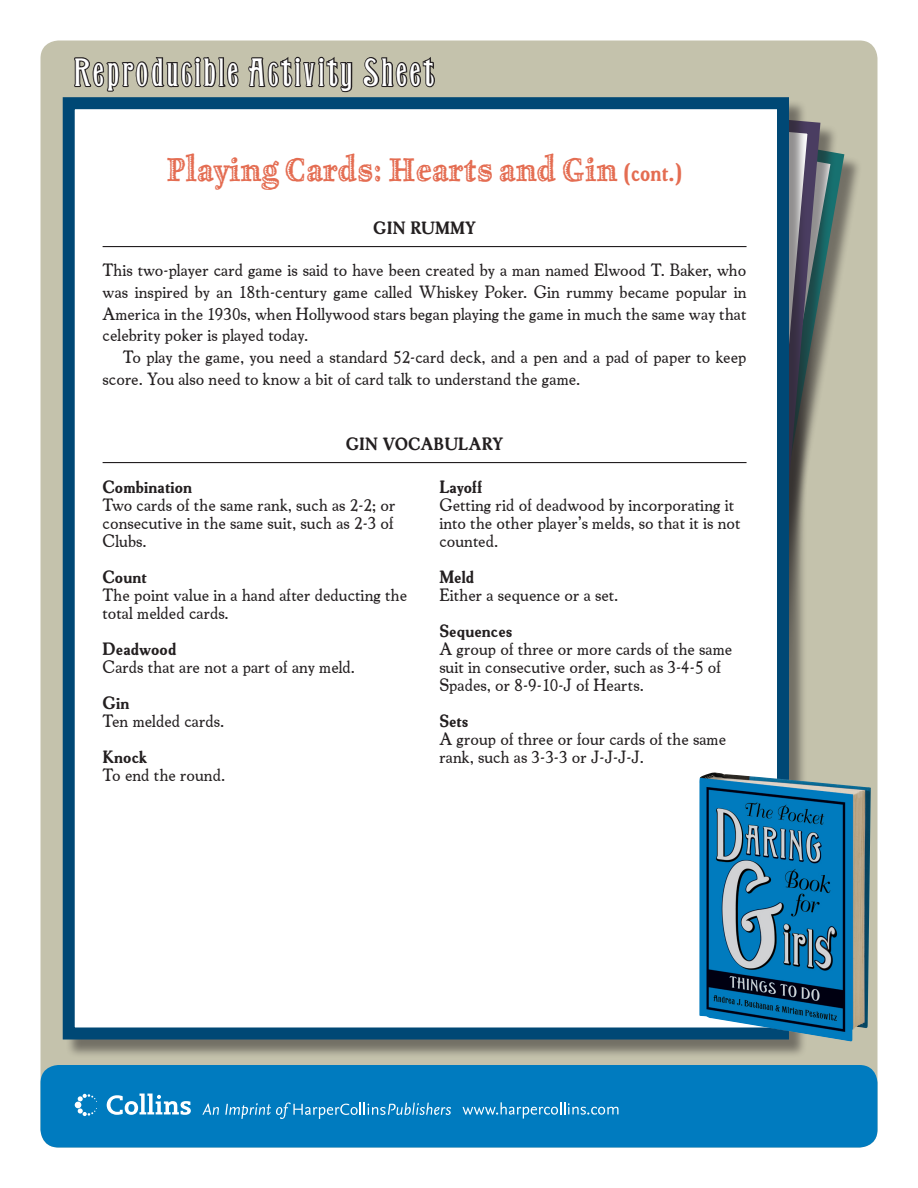
<style>
.page{position:relative;width:918px;height:1188px;background:#fff}
.page>*{position:absolute;margin:0;border:0;box-sizing:border-box;transform-origin:0 0}
.t1{font:42px "Grant Antique";letter-spacing:.04em;color:#fff}
.t2{font:36px "Celestia Antiqua MVB Adornado";color:#e46d52;scale:.83 1}
.t3{font:300 18.75px/18px "Cooper Old Sty URWTOT";color:#231f20}
.t4{font:18.75px "Cooper Old Sty URWTOT Dem";color:#231f20}
.s1{font-family:"Cooper Old Sty URWTOT Dem";font-size:27px}
</style>
<div class="page">
<div style="left:40px;top:40px;width:838px;height:1108px;background:#c4c2ac;border-radius:18px"></div>
<div style="left:633px;top:114px;width:212px;height:713px;background:#231f20;opacity:.5"></div>
<svg style="left:814px;top:114px;width:13px;height:658px"></svg>
<div style="left:65px;top:99px;width:749px;height:966px;background:#231f20;opacity:.5"></div>
<div style="left:63px;top:97px;width:726px;height:943px;background:#fff;border:12px solid #004875"></div>
<div style="left:40px;top:1065px;width:838px;height:83px;background:#007bbf;border-radius:18px"></div>
<svg style="left:74px;top:56px;width:165px;height:36px"></svg>
<svg style="left:247px;top:40px;width:106px;height:70px"></svg>
<svg style="left:362px;top:57px;width:73px;height:31px"></svg>
<svg style="left:75px;top:1094px;width:22px;height:22px"></svg>
<svg style="left:107px;top:1094px;width:84px;height:21px"></svg>
<svg style="left:202px;top:1104px;width:17px;height:11px"></svg>
<svg style="left:225px;top:1102px;width:226px;height:17px"></svg>
<svg style="left:463px;top:1102px;width:156px;height:17px"></svg>
<img style="left:699px;top:772px;width:172px;height:270px">
<hr style="left:103px;top:246px;width:644px;height:1px;background:#231f20">
<hr style="left:103px;top:462px;width:644px;height:1px;background:#231f20">
<h1 class="t1" style="left:75px;top:52px;width:362px">Reproducible Activity Sheet</h1>
<h2 class="t2" style="left:167px;top:149px;width:623px">Playing Cards: Hearts and Gin <span class="s1">(cont.)</span></h2>
<p class="t4" style="left:373px;top:217px;width:104px">Gin Rummy</p>
<p class="t3" style="left:103px;top:260px;width:645px;line-height:21.8px;text-align:justify">This two-player card game is said to have been created by a man named Elwood T. Baker, who was inspired by an 18th-century game called Whiskey Poker. Gin rummy became popular in America in the 1930s, when Hollywood stars began playing the game in much the same way that celebrity poker is played today.</p>
<p class="t3" style="left:103px;top:347px;width:646px;line-height:21.8px;text-indent:20px">To play the game, you need a standard 52-card deck, and a pen and a pad of paper to keep score. You also need to know a bit of card talk to understand the game.</p>
<p class="t4" style="left:346px;top:433px;width:159px">Gin vocabulary</p>
<p class="t4" style="left:103px;top:476px;width:91px">Combination</p>
<p class="t3" style="left:103px;top:496px;width:294px;text-align:justify">Two cards of the same rank, such as 2-2; or consecutive in the same suit, such as 2-3 of Clubs.</p>
<p class="t4" style="left:103px;top:566px;width:46px">Count</p>
<p class="t3" style="left:103px;top:586px;width:306px">The point value in a hand after deducting the total melded cards.</p>
<p class="t4" style="left:103px;top:638px;width:75px">Deadwood</p>
<p class="t3" style="left:103px;top:658px;width:254px">Cards that are not a part of any meld.</p>
<p class="t4" style="left:103px;top:692px;width:28px">Gin</p>
<p class="t3" style="left:103px;top:712px;width:123px">Ten melded cards.</p>
<p class="t4" style="left:103px;top:746px;width:46px">Knock</p>
<p class="t3" style="left:103px;top:766px;width:124px">To end the round.</p>
<p class="t4" style="left:439px;top:476px;width:44px">Layoff</p>
<p class="t3" style="left:439px;top:496px;width:303px">Getting rid of deadwood by incorporating it into the other player’s melds, so that it is not counted.</p>
<p class="t4" style="left:439px;top:566px;width:36px">Meld</p>
<p class="t3" style="left:439px;top:586px;width:181px">Either a sequence or a set.</p>
<p class="t4" style="left:439px;top:620px;width:75px">Sequences</p>
<p class="t3" style="left:439px;top:640px;width:295px">A group of three or more cards of the same suit in consecutive order, such as 3-4-5 of<br>Spades, or 8-9-10-J of Hearts.</p>
<p class="t4" style="left:439px;top:710px;width:31px">Sets</p>
<p class="t3" style="left:439px;top:730px;width:288px">A group of three or four cards of the same rank, such as 3-3-3 or J-J-J-J.</p>
</div>
